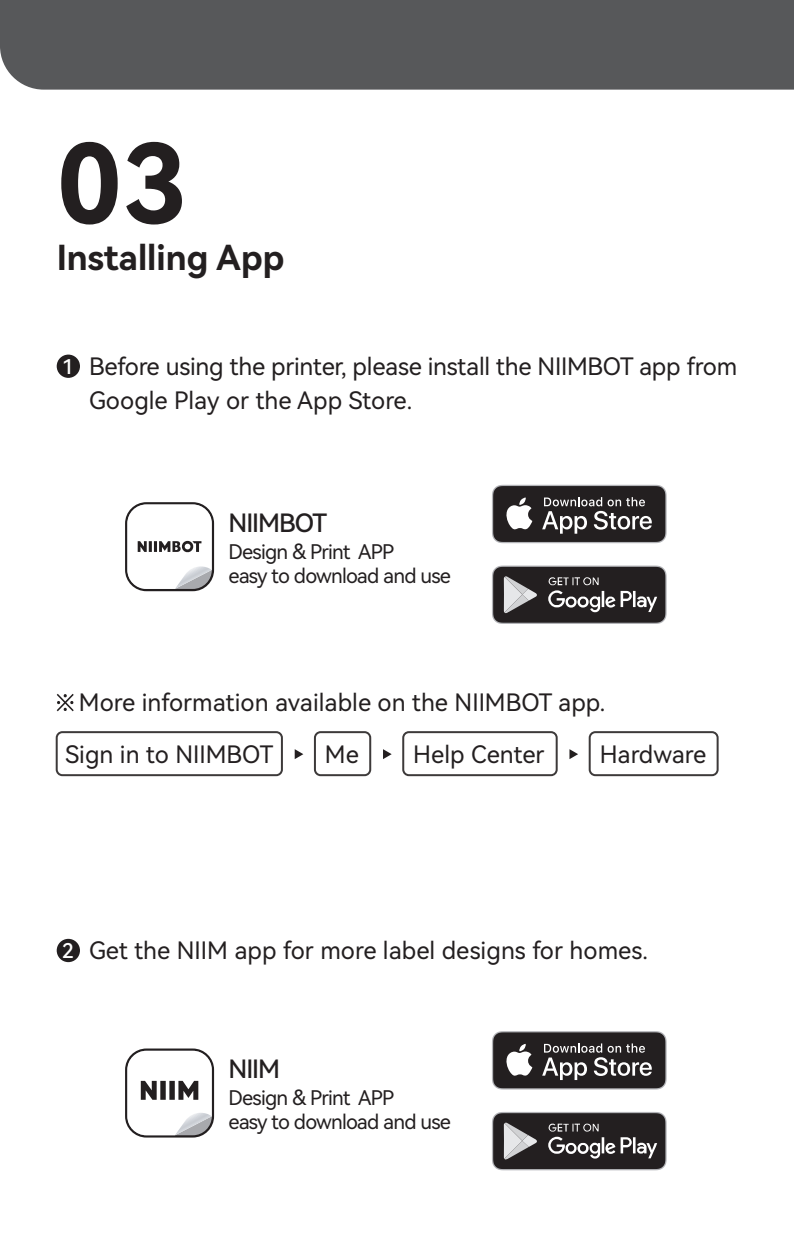
<style>
.page{position:relative;width:794px;height:1248px;background:#fff}
.page>*{position:absolute;margin:0;border:0;box-sizing:border-box;transform-origin:0 0}
.t1{font:108.8px "Harmony OS Sans SC Bold";color:#231f20}
.t2{font:34.4px "Harmony OS Sans SC Bold";color:#231f20}
.t3{font:25.2px "Harmony OS Sans SC Medium";letter-spacing:-.04em;color:#231f20}
.t4{font:24px/33.6px "Harmony OS Sans SC";color:#231f20}
.t5{font:20.4px/24.4px "Harmony OS Sans SC";letter-spacing:-.04em;color:#231f20}
.t6{font:20.4px "Harmony OS Sans SC Medium";color:#fff}
.s1{font-family:"Harmony OS Sans SC Medium";font-size:20.4px;color:#fff}
</style>
<div class="page">
<div style="left:57px;top:354px;width:23px;height:24px;background:#231f20;border-radius:50%"></div>
<div style="left:57px;top:938px;width:23px;height:24px;background:#231f20;border-radius:50%"></div>
<svg style="left:125px;top:1048px;width:89px;height:89px"></svg>
<img style="left:175px;top:1112px;width:37px;height:23px">
<svg style="left:492px;top:1112px;width:174px;height:58px;background:#494647"></svg>
<svg style="left:492px;top:1031px;width:174px;height:58px;background:#4d4a4b"></svg>
<svg style="left:125px;top:502px;width:89px;height:89px"></svg>
<img style="left:175px;top:566px;width:37px;height:23px">
<svg style="left:492px;top:565px;width:174px;height:59px;background:#4c494a"></svg>
<svg style="left:492px;top:484px;width:174px;height:59px;background:#4f4c4d"></svg>
<svg style="left:57px;top:693px;width:17px;height:18px"></svg>
<div style="left:56px;top:731px;width:227px;height:45px;border:2px solid #3d3a3a;border-radius:6px"></div>
<div style="left:314px;top:731px;width:57px;height:45px;border:2px solid #3d3a3a;border-radius:6px"></div>
<div style="left:402px;top:731px;width:155px;height:45px;border:2px solid #3d3a3a;border-radius:6px"></div>
<div style="left:588px;top:731px;width:130px;height:45px;border:2px solid #3d3a3a;border-radius:6px"></div>
<svg style="left:295px;top:749px;width:8px;height:10px"></svg>
<svg style="left:383px;top:749px;width:9px;height:10px"></svg>
<svg style="left:569px;top:749px;width:9px;height:10px"></svg>
<div style="left:0;top:0;width:794px;height:90px;background:#57585a"></div>
<h1 class="t1" style="left:57px;top:108px;width:132px">03</h1>
<h2 class="t2" style="left:57px;top:234px;width:229px">Installing App</h2>
<p class="t6" style="left:62px;top:352px;width:13px">1</p>
<p class="t4" style="left:89px;top:348px;width:649px">Before using the printer, please install the NIIMBOT app from<br>Google Play or the App Store.</p>
<p class="t3" style="left:228px;top:505px;width:100px">NIIMBOT</p>
<p class="t5" style="left:228px;top:538px;width:224px">Design &amp; Print APP<br>easy to download and use</p>
<p class="t4" style="left:65px;top:676px;width:541px;line-height:51.6px;text-indent:14px">More information available on the NIIMBOT app.<br>Sign in to NIIMBOT</p>
<p class="t4" style="left:325px;top:736px;width:35px">Me</p>
<p class="t4" style="left:413px;top:736px;width:133px">Help Center</p>
<p class="t4" style="left:599px;top:736px;width:108px">Hardware</p>
<p class="t4" style="left:62px;top:932px;width:587px"><span class="s1">2</span> Get the NIIM app for more label designs for homes.</p>
<p class="t3" style="left:228px;top:1051px;width:53px">NIIM</p>
<p class="t5" style="left:228px;top:1084px;width:224px">Design &amp; Print APP<br>easy to download and use</p>
</div>
